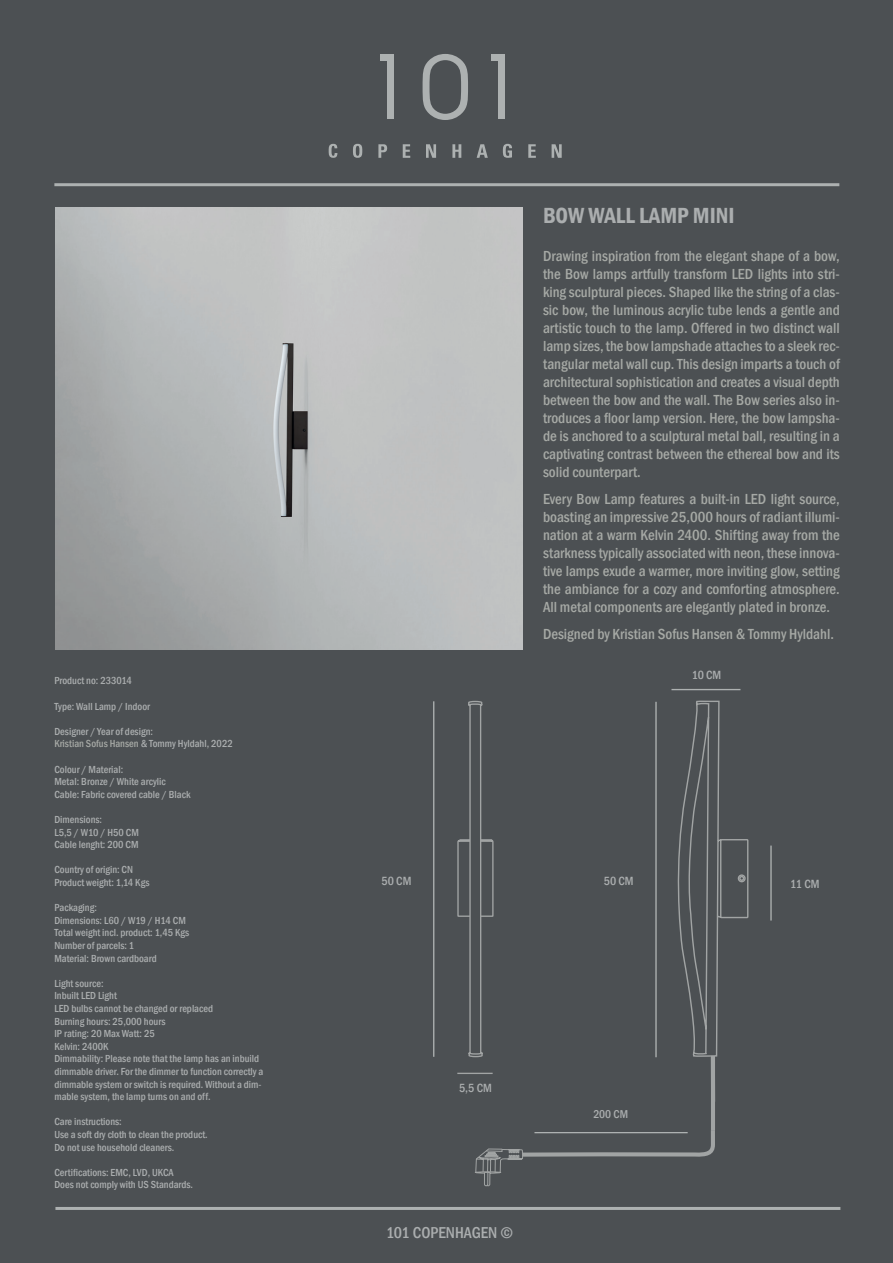
<style>
.page{position:relative;width:893px;height:1263px;background:#4c5053}
.page>*{position:absolute;margin:0;border:0;box-sizing:border-box;transform-origin:0 0}
.t1{font:600 condensed 22.5px "Franklin Gothic";color:#abaeaf}
.t2{font:500 condensed 16.2px "Franklin Gothic";color:#abaeaf}
.t3{font:500 condensed 15px/18px "Franklin Gothic";color:#a6a9a5;text-align:justify}
.t4{font:500 condensed 12.15px "Franklin Gothic";color:#abaeaf}
.t5{font:500 condensed 11.7px "Franklin Gothic";color:#abaeaf}
.t6{font:500 condensed 10.5px/12.6px "Franklin Gothic";color:#abaeaf}
.s1{color:#a6a9a5}
</style>
<div class="page">
<img style="left:55px;top:207px;width:467px;height:442px">
<svg style="left:423px;top:54px;width:45px;height:66px"></svg>
<div style="left:498px;top:57px;width:7px;height:62px;background:#adb1b1"></div>
<div style="left:491px;top:54px;width:14px;height:7px;background:#adb1b1"></div>
<div style="left:387px;top:57px;width:7px;height:62px;background:#adb1b1"></div>
<div style="left:380px;top:54px;width:14px;height:7px;background:#adb1b1"></div>
<svg style="left:329px;top:144px;width:8px;height:14px"></svg>
<svg style="left:353px;top:144px;width:9px;height:14px"></svg>
<svg style="left:378px;top:144px;width:9px;height:14px"></svg>
<svg style="left:403px;top:144px;width:7px;height:14px"></svg>
<svg style="left:426px;top:144px;width:10px;height:14px"></svg>
<svg style="left:452px;top:144px;width:9px;height:14px"></svg>
<svg style="left:477px;top:144px;width:11px;height:14px"></svg>
<svg style="left:503px;top:144px;width:9px;height:14px"></svg>
<svg style="left:528px;top:144px;width:8px;height:14px"></svg>
<svg style="left:552px;top:144px;width:10px;height:14px"></svg>
<hr style="left:54px;top:183px;width:785px;height:3px;background:#adb1b1">
<hr style="left:55px;top:1207px;width:785px;height:3px;background:#adb1b1">
<hr style="left:433px;top:701px;width:1px;height:356px;background:#adb1b1">
<hr style="left:770px;top:845px;width:2px;height:75px;background:#adb1b1">
<hr style="left:671px;top:689px;width:69px;height:1px;background:#adb1b1">
<svg style="left:672px;top:689px;width:77px;height:368px"></svg>
<svg style="left:739px;top:876px;width:5px;height:5px"></svg>
<svg style="left:457px;top:700px;width:260px;height:486px"></svg>
<div style="left:711px;top:1056px;width:4px;height:74px;border:2px solid #a1a4a4"></div>
<p class="t6" style="left:54px;top:674px;width:79px">Product no: 233014</p>
<p class="t6" style="left:54px;top:700px;width:97px">Type: Wall Lamp / Indoor</p>
<p class="t6" style="left:54px;top:725px;width:180px">Designer / Year of design:<br><span class="s1">Kristian Sofus Hansen</span> &amp; Tommy Hyldahl, 2022</p>
<p class="t6" style="left:54px;top:763px;width:138px">Colour / Material:<br>Metal: Bronze / White arcylic<br>Cable: Fabric covered cable / Black</p>
<p class="t6" style="left:54px;top:813px;width:86px">Dimensions:<br>L5,5 / W10 / H50 CM<br>Cable lenght: 200 CM</p>
<p class="t6" style="left:54px;top:863px;width:97px">Country of origin: CN<br>Product weight: 1,14 Kgs</p>
<p class="t6" style="left:54px;top:901px;width:136px">Packaging:<br>Dimensions: L60 / W19 / H14 CM<br>Total weight incl. product: 1,45 Kgs<br>Number of parcels: 1<br>Material: Brown cardboard</p>
<p class="t6" style="left:54px;top:977px;width:211px">Light source:<br>Inbuilt LED Light<br>LED bulbs cannot be changed or replaced<br>Burning hours: 25,000 hours<br>IP rating: 20 Max Watt: 25<br>Kelvin: 2400K<br>Dimmability: Please note that the lamp has an inbuild dimmable driver. For the dimmer to function correctly a dimmable system or switch is required. Without a dim&shy;mable system, the lamp turns on and off.</p>
<p class="t6" style="left:54px;top:1115px;width:155px">Care instructions:<br>Use a soft dry cloth to clean the product.<br>Do not use household cleaners.</p>
<p class="t6" style="left:54px;top:1166px;width:140px">Certifications: EMC, LVD, UKCA<br>Does not comply with US Standards.</p>
<h1 class="t1" style="left:543px;top:200px;width:193px">BOW WALL LAMP MINI</h1>
<p class="t3" style="left:543px;top:246px;width:298px">Drawing inspiration from the elegant shape of a bow, the Bow lamps artfully transform LED lights into stri&shy;king sculptural pieces. Shaped like the string of a clas&shy;sic bow, the luminous acrylic tube lends a gentle and artistic touch to the lamp. Offered in two distinct wall lamp sizes, the bow lampshade attaches to a sleek rec&shy;tangular metal wall cup. This design imparts a touch of architectural sophistication and creates a visual depth between the bow and the wall. The Bow series also in&shy;troduces a floor lamp version. Here, the bow lampsha&shy;de is anchored to a sculptural metal ball, resulting in a captivating contrast between the ethereal bow and its solid counterpart.</p>
<p class="t3" style="left:543px;top:489px;width:298px">Every Bow Lamp features a built-in LED light source, boasting an impressive 25,000 hours of radiant illumi&shy;nation at a warm Kelvin 2400. Shifting away from the starkness typically associated with neon, these innova&shy;tive lamps exude a warmer, more inviting glow, setting the ambiance for a cozy and comforting atmosphere.<br>All metal components are elegantly plated in bronze.</p>
<p class="t3" style="left:543px;top:624px;width:292px">Designed by Kristian Sofus Hansen &amp; Tommy Hyldahl.</p>
<p class="t4" style="left:692px;top:667px;width:31px">10 CM</p>
<p class="t4" style="left:381px;top:872px;width:31px">50 CM</p>
<p class="t4" style="left:604px;top:873px;width:31px">50 CM</p>
<p class="t4" style="left:790px;top:875px;width:31px">11 CM</p>
<p class="t4" style="left:459px;top:1080px;width:34px">5,5 CM</p>
<p class="t2" style="left:386px;top:1222px;width:128px">101 COPENHAGEN ©</p>
<p class="t5" style="left:593px;top:1106px;width:36px">200 CM</p>
</div>
